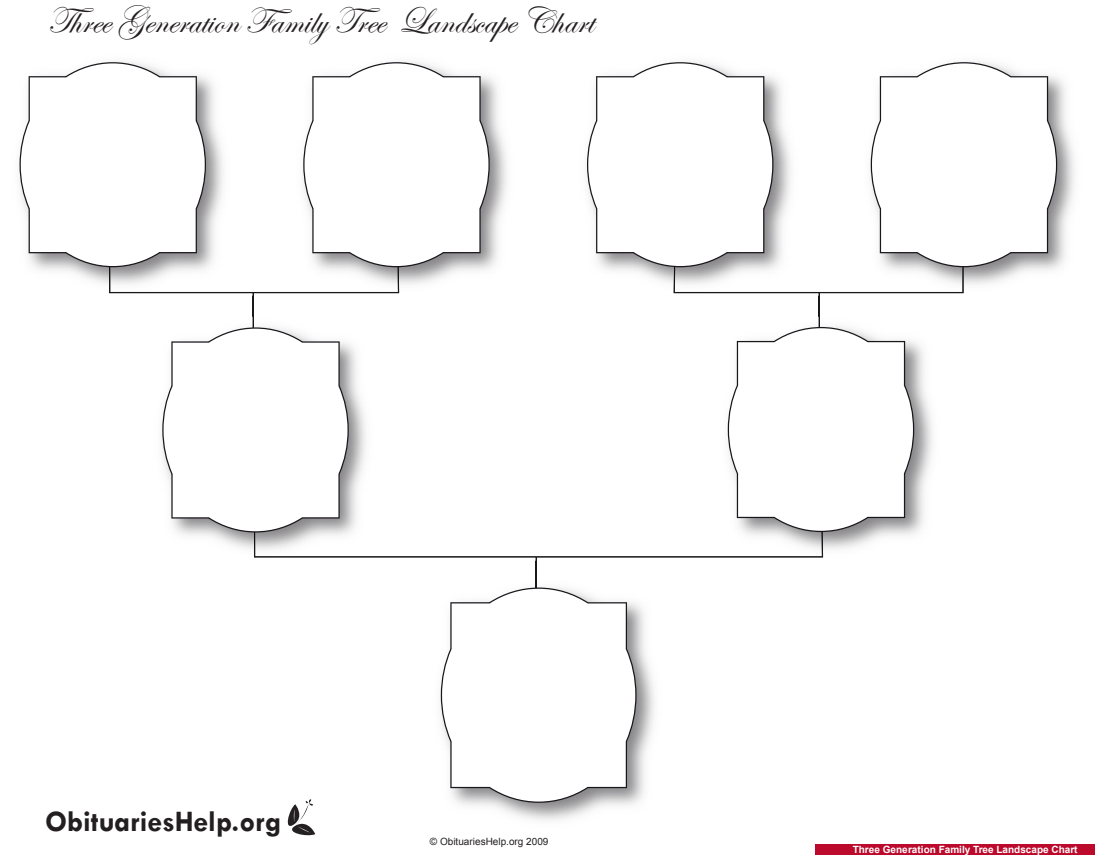
<style>
.page{position:relative;width:1095px;height:855px;background:#fff}
.page>*{position:absolute;margin:0;border:0;box-sizing:border-box;transform-origin:0 0}
.t1{font:37.5px "Edwardian Script ITC";color:#231f20}
.t2{font:700 30px "Tw Cen";color:#231f20}
.t3{font:700 10px "Arial";color:#fff}
.t4{font:10px "Arial";color:#231f20}
</style>
<div class="page">
<svg style="left:287px;top:799px;width:28px;height:37px"></svg>
<div style="left:816px;top:844px;width:279px;height:11px;background:#bc0a2c"></div>
<hr style="left:536px;top:557px;width:1px;height:167px;background:#1a171c">
<img style="left:440px;top:577px;width:215px;height:243px">
<svg style="left:441px;top:588px;width:196px;height:215px"></svg>
<hr style="left:253px;top:293px;width:1px;height:166px;background:#1a171c">
<hr style="left:819px;top:293px;width:1px;height:166px;background:#1a171c">
<img style="left:254px;top:430px;width:569px;height:128px">
<svg style="left:162px;top:327px;width:187px;height:206px"></svg>
<svg style="left:728px;top:327px;width:186px;height:205px"></svg>
<img style="left:19px;top:78px;width:1055px;height:216px">
<svg style="left:109px;top:166px;width:290px;height:130px"></svg>
<svg style="left:674px;top:166px;width:290px;height:130px"></svg>
<svg style="left:20px;top:62px;width:186px;height:205px"></svg>
<svg style="left:303px;top:62px;width:187px;height:205px"></svg>
<svg style="left:587px;top:62px;width:186px;height:205px"></svg>
<svg style="left:871px;top:62px;width:186px;height:205px"></svg>
<p class="t1" style="left:48px;top:0;width:547px">Three Generation Family Tree Landscape Chart</p>
<p class="t2" style="left:45px;top:803px;width:238px">ObituariesHelp.org</p>
<p class="t4" style="left:430px;top:835px;width:120px">© ObituariesHelp.org 2009</p>
<p class="t3" style="left:853px;top:843px;width:226px">Three Generation Family Tree Landscape Chart</p>
</div>
